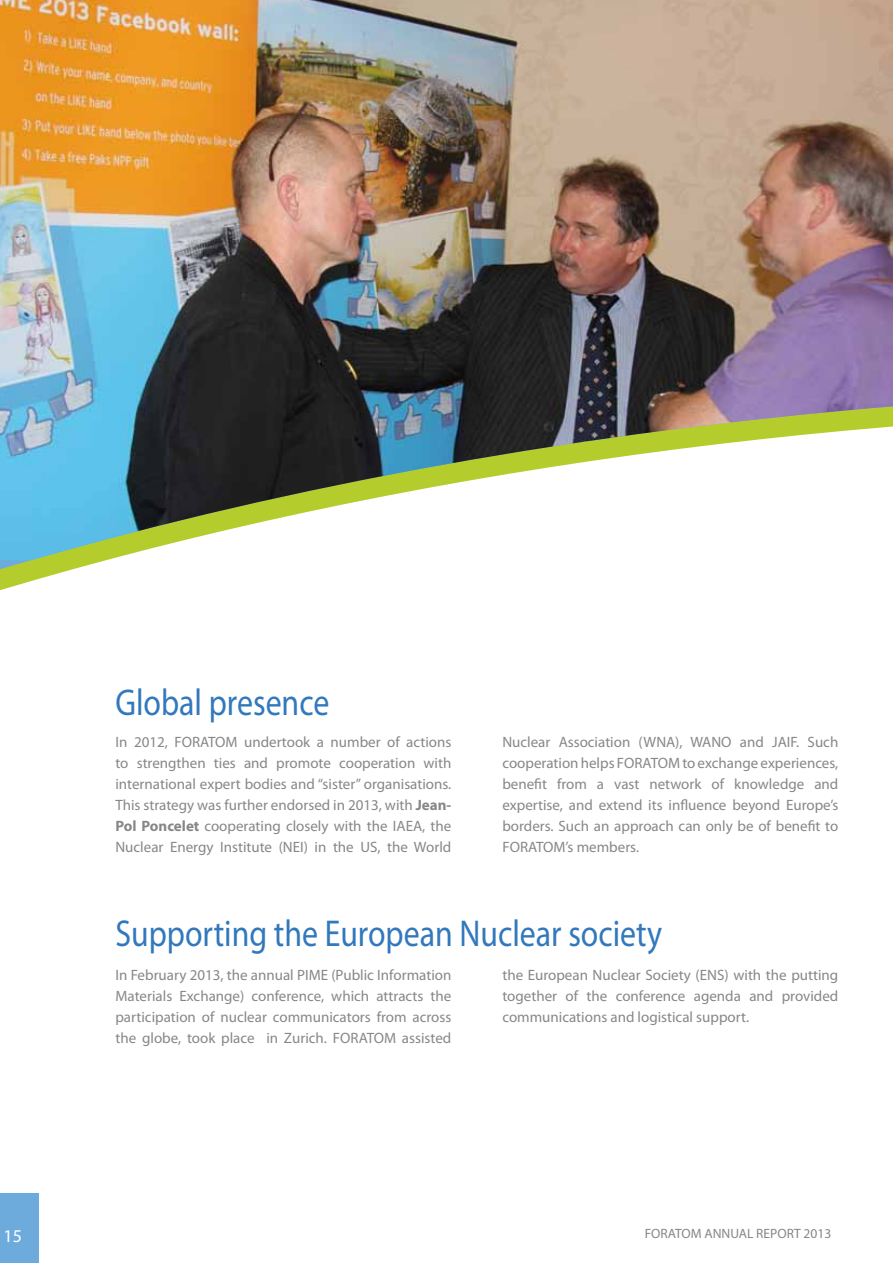
<style>
.page{position:relative;width:893px;height:1263px;background:#fff}
.page>*{position:absolute;margin:0;border:0;box-sizing:border-box;transform-origin:0 0}
.t1{font:37.5px "Myriad Pro";color:#3178bc;scale:.85 1}
.t2{font:18px "Myriad Pro";color:#fff}
.t3{font:15px/21px "Myriad Pro";color:#878787;text-align:justify}
.t4{font:13.5px "Myriad Pro";color:#878787}
.s1{font-weight:700}
</style>
<div class="page">
<img style="left:0;top:0;width:893px;height:560px">
<div style="left:0;top:1194px;width:38px;height:69px;background:#6eabdd"></div>
<h1 class="t1" style="left:115px;top:679px;width:253px">Global presence</h1>
<p class="t3" style="left:115px;top:732px;width:337px">In 2012, FORATOM undertook a number of actions to strengthen ties and promote cooperation with international expert bodies and “sister” organisations.<br>This strategy was further endorsed in 2013, with <span class="s1">Jean-Pol Poncelet</span> cooperating closely with the IAEA, the Nuclear Energy Institute (NEI) in the US, the World</p>
<p class="t3" style="left:502px;top:732px;width:337px">Nuclear Association (WNA), WANO and JAIF. Such cooperation helps FORATOM to exchange experiences, benefit from a vast network of knowledge and expertise, and extend its influence beyond Europe’s borders. Such an approach can only be of benefit to FORATOM’s members.</p>
<h1 class="t1" style="left:115px;top:910px;width:645px">Supporting the European Nuclear society</h1>
<p class="t3" style="left:115px;top:964px;width:337px">In February 2013, the annual PIME (Public Information Materials Exchange) conference, which attracts the participation of nuclear communicators from across the globe, took place in Zurich. FORATOM assisted</p>
<p class="t3" style="left:502px;top:964px;width:337px">the European Nuclear Society (ENS) with the putting together of the conference agenda and provided communications and logistical support.</p>
<p class="t2" style="left:4px;top:1224px;width:20px">15</p>
<p class="t4" style="left:645px;top:1225px;width:188px">FORATOM ANNUAL REPORT 2013</p>
</div>
